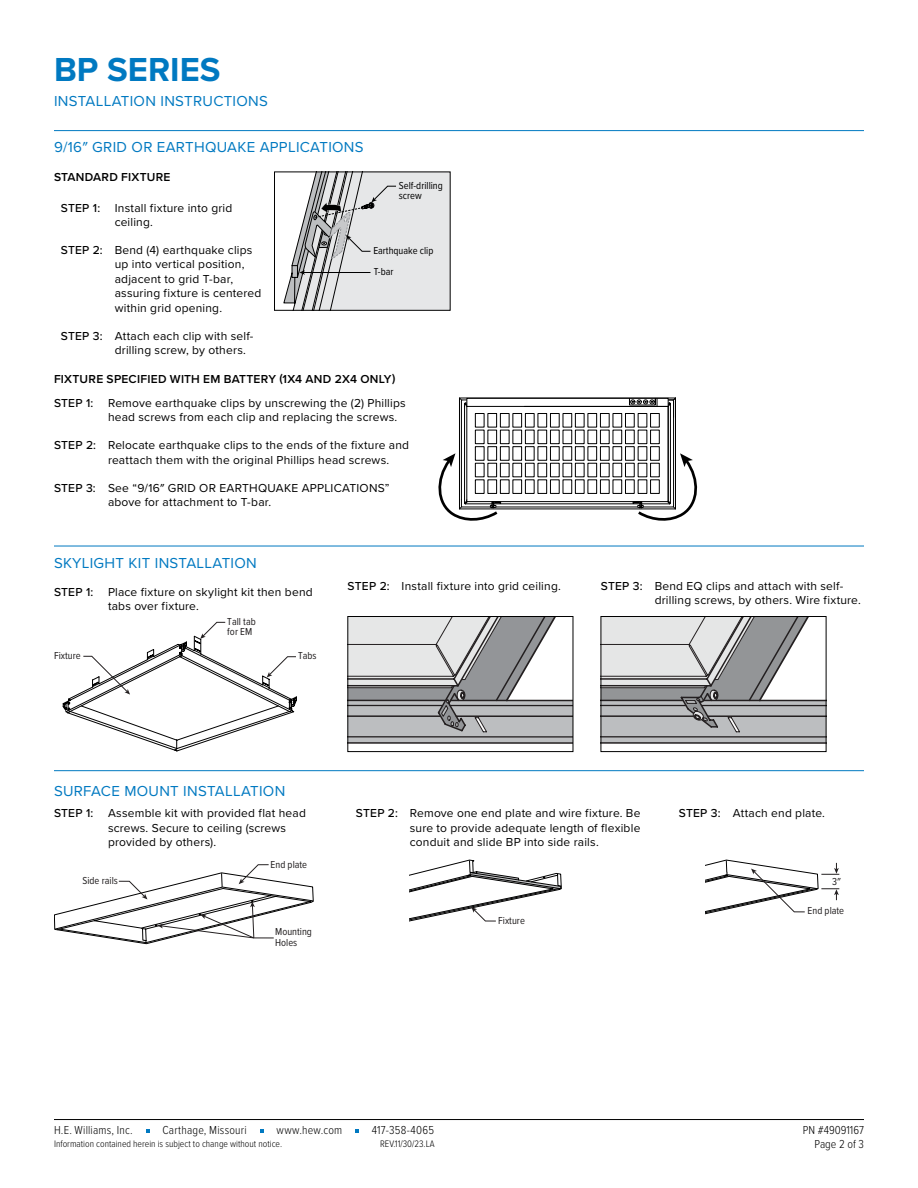
<style>
.page{position:relative;width:918px;height:1188px;background:#fff}
.page>*{position:absolute;margin:0;border:0;box-sizing:border-box;transform-origin:0 0}
.t1{font:700 34.5px "Proxima Nova";color:#0079c1}
.t2{font:15px "Proxima Nova";letter-spacing:.02em;color:#0079c1}
.t3{font:12px/14.4px "Proxima Nova";letter-spacing:.015em;color:#000}
.t4{font:300 12px/13.6px "Proxima Nova Cond";letter-spacing:.015em;color:#000;text-align:right}
.t5{font:600 12px "Proxima Nova";letter-spacing:.02em;color:#000}
.t6{font:10.5px/9.8px "Proxima Nova Cond";color:#221f20}
.t7{font:10.5px/9.8px "Proxima Nova Cond";color:#000}
.t8{font:300 9.75px "Proxima Nova Cond";color:#000}
.s1{font-weight:500}
.s2{font-weight:600}
</style>
<div class="page">
<hr style="left:54px;top:1119px;width:810px;height:1px;background:#000">
<svg style="left:146px;top:1129px;width:3px;height:4px"></svg>
<svg style="left:260px;top:1129px;width:3px;height:4px"></svg>
<svg style="left:355px;top:1129px;width:4px;height:4px"></svg>
<hr style="left:54px;top:130px;width:810px;height:1px;background:#0079c1">
<svg style="left:284px;top:174px;width:164px;height:134px;background:#d3d4d5"></svg>
<svg style="left:438px;top:397px;width:259px;height:124px"></svg>
<hr style="left:54px;top:546px;width:810px;height:1px;background:#0079c1">
<svg style="left:62px;top:622px;width:235px;height:129px"></svg>
<svg style="left:350px;top:618px;width:221px;height:126px;background:#b7b8b9"></svg>
<hr style="left:348px;top:705px;width:94px;height:1px;background:#231f20">
<hr style="left:450px;top:705px;width:123px;height:1px;background:#231f20">
<div style="left:348px;top:616px;width:225px;height:136px;border:1px solid #000"></div>
<hr style="left:601px;top:742px;width:225px;height:2px;background:#231f20">
<svg style="left:603px;top:618px;width:221px;height:125px;background:#b6b7b8"></svg>
<div style="left:601px;top:616px;width:225px;height:136px;border:1px solid #000"></div>
<hr style="left:54px;top:770px;width:810px;height:1px;background:#0079c1">
<svg style="left:54px;top:864px;width:260px;height:80px"></svg>
<svg style="left:410px;top:860px;width:152px;height:62px"></svg>
<svg style="left:706px;top:860px;width:133px;height:54px"></svg>
<h1 class="t1" style="left:54px;top:44px;width:168px">BP SERIES</h1>
<p class="t2" style="left:54px;top:90px;width:216px">INSTALLATION INSTRUCTIONS</p>
<p class="t2" style="left:54px;top:136px;width:311px">9/16″ GRID OR EARTHQUAKE APPLICATIONS</p>
<p class="t5" style="left:54px;top:168px;width:118px">STANDARD FIXTURE</p>
<p class="t7" style="left:399px;top:180px;width:45px">Self-drilling screw</p>
<p class="t3" style="left:115px;top:200px;width:119px;text-indent:-54px"><span class="s1">STEP 1:</span> Install fixture into grid ceiling.</p>
<p class="t3" style="left:115px;top:242px;width:148px;text-indent:-54px"><span class="s1">STEP 2:</span> Bend (4) earthquake clips up into vertical position, adjacent to grid T-bar, assuring fixture is centered within grid opening.</p>
<p class="t3" style="left:115px;top:328px;width:140px;text-indent:-54px"><span class="s1">STEP 3:</span> Attach each clip with self&shy;drilling screw, by others.</p>
<p class="t3" style="left:54px;top:367px;width:353px;line-height:23.5px"><span class="s2">FIXTURE SPECIFIED WITH EM BATTERY (1X4 AND 2X4 ONLY)<br></span><span class="s1">STEP 1:</span> Remove earthquake clips by unscrewing the (2) Phillips</p>
<p class="t3" style="left:108px;top:410px;width:291px">head screws from each clip and replacing the screws.</p>
<p class="t3" style="left:108px;top:438px;width:303px;text-indent:-54px"><span class="s1">STEP 2:</span> Relocate earthquake clips to the ends of the fixture and reattach them with the original Phillips head screws.</p>
<p class="t3" style="left:108px;top:480px;width:283px;text-indent:-54px"><span class="s1">STEP 3:</span> See “9/16″ GRID OR EARTHQUAKE APPLICATIONS” above for attachment to T-bar.</p>
<p class="t7" style="left:373px;top:240px;width:62px;line-height:20.9px">Earthquake clip<br>T-bar</p>
<p class="t2" style="left:54px;top:551px;width:204px">SKYLIGHT KIT INSTALLATION</p>
<p class="t3" style="left:108px;top:584px;width:206px;text-indent:-54px"><span class="s1">STEP 1:</span> Place fixture on skylight kit then bend tabs over fixture.</p>
<p class="t6" style="left:227px;top:616px;width:30px">Tall tab for EM</p>
<p class="t6" style="left:54px;top:650px;width:28px">Fixture</p>
<p class="t6" style="left:298px;top:651px;width:20px">Tabs</p>
<p class="t3" style="left:348px;top:578px;width:215px"><span class="s1">STEP 2:</span> Install fixture into grid ceiling.</p>
<p class="t3" style="left:655px;top:578px;width:208px;text-indent:-54px"><span class="s1">STEP 3:</span> Bend EQ clips and attach with self&shy;drilling screws, by others. Wire fixture.</p>
<p class="t2" style="left:54px;top:780px;width:233px">SURFACE MOUNT INSTALLATION</p>
<p class="t3" style="left:108px;top:806px;width:199px;text-indent:-54px"><span class="s1">STEP 1:</span> Assemble kit with provided flat head screws. Secure to ceiling (screws provided by others).</p>
<p class="t3" style="left:410px;top:806px;width:232px;text-align:justify;text-indent:-54px"><span class="s1">STEP 2:</span> Remove one end plate and wire fixture. Be sure to provide adequate length of flexible conduit and slide BP into side rails.</p>
<p class="t3" style="left:679px;top:806px;width:148px"><span class="s1">STEP 3:</span> Attach end plate.</p>
<p class="t6" style="left:83px;top:875px;width:37px">Side rails</p>
<p class="t6" style="left:271px;top:860px;width:38px">End plate</p>
<p class="t6" style="left:275px;top:925px;width:38px;line-height:11.2px">Mounting<br>Holes</p>
<p class="t6" style="left:498px;top:915px;width:28px">Fixture</p>
<p class="t4" style="left:54px;top:1122px;width:80px">H.E. Williams, Inc.</p>
<p class="t4" style="left:162px;top:1122px;width:86px">Carthage, Missouri</p>
<p class="t4" style="left:276px;top:1122px;width:67px">www.hew.com</p>
<p class="t4" style="left:372px;top:1122px;width:64px">417-358-4065</p>
<p class="t8" style="left:54px;top:1137px;width:230px">Information contained herein is subject to change without notice.</p>
<p class="t8" style="left:380px;top:1137px;width:56px">REV.11/30/23.LA</p>
<p class="t6" style="left:832px;top:876px;width:10px">3″</p>
<p class="t6" style="left:808px;top:906px;width:38px">End plate</p>
<p class="t4" style="left:803px;top:1122px;width:63px">PN #49091167<br>Page 2 of 3</p>
</div>
